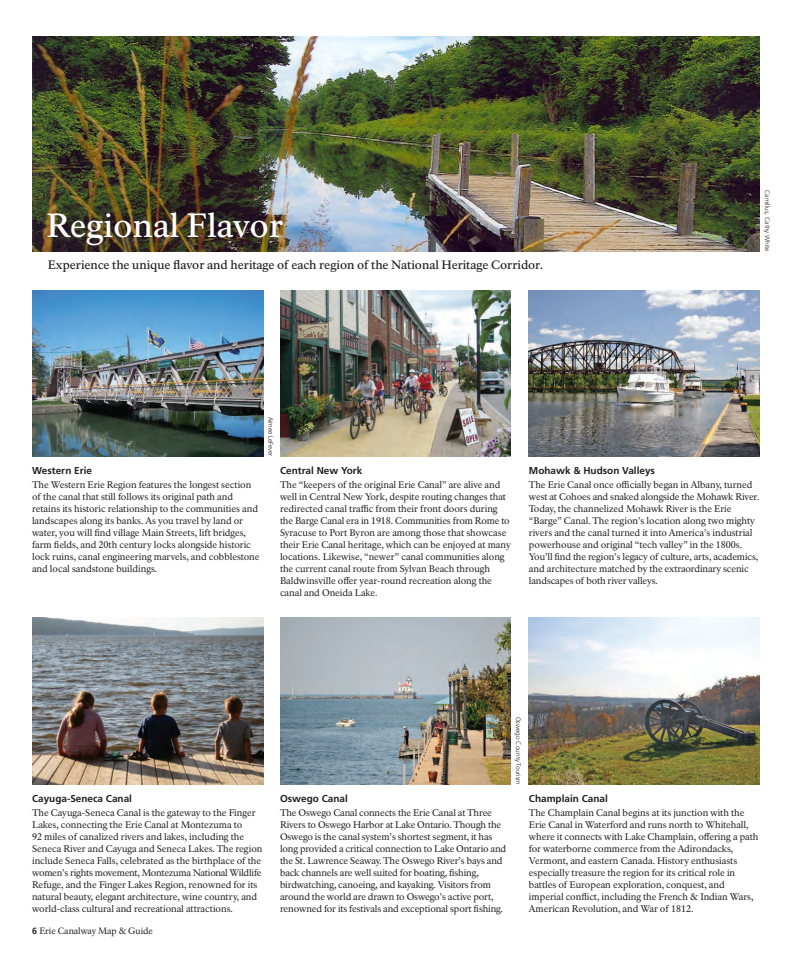
<style>
.page{position:relative;width:792px;height:972px;background:#fff}
.page>*{position:absolute;margin:0;border:0;box-sizing:border-box;transform-origin:0 0}
.Intro_paragraph_or_p{font:500 33px "NPS Rawlinson OT";letter-spacing:-.005em;color:#fff}
.Intro_paragraph_or_p-2{font:500 12px "NPS Rawlinson OT";letter-spacing:-.005em;color:#231f20}
.Subhead-new{font:700 10px "Frutiger";color:#231f20}
.Text-new{font:9.5px/12px "NPS Rawlinson OT";letter-spacing:-.01em;color:#231f20}
.t1{font:9px "NPS Rawlinson OT";letter-spacing:-.005em;color:#231f20}
.Photo_credit{font:300 6.5px "Frutiger";color:#231f20}
.s1{font-family:"Frutiger";font-weight:700}
</style>
<div class="page">
<img style="left:32px;top:36px;width:728px;height:216px">
<img style="left:32px;top:618px;width:231px;height:167px">
<img style="left:280px;top:618px;width:231px;height:166px">
<img style="left:32px;top:291px;width:231px;height:166px">
<img style="left:280px;top:291px;width:231px;height:166px">
<img style="left:529px;top:618px;width:231px;height:167px">
<img style="left:529px;top:291px;width:231px;height:166px">
<p class="Intro_paragraph_or_p" style="left:47px;top:205px;width:238px">Regional Flavor</p>
<p class="Intro_paragraph_or_p-2" style="left:48px;top:257px;width:497px">Experience the unique flavor and heritage of each region of the National Heritage Corridor.</p>
<p class="Photo_credit" style="left:275px;top:417px;width:42px;rotate:90deg">Aimee LeFever</p>
<p class="Photo_credit" style="left:771px;top:190px;width:63px;rotate:90deg">Camillus, Cathy White</p>
<p class="Subhead-new" style="left:32px;top:464px;width:62px">Western Erie</p>
<p class="Text-new" style="left:32px;top:479px;width:229px">The Western Erie Region features the longest section of the canal that still follows its original path and retains its historic relationship to the communities and landscapes along its banks. As you travel by land or water, you will find village Main Streets, lift bridges, farm fields, and 20th century locks alongside historic lock ruins, canal engineering marvels, and cobblestone and local sandstone buildings.</p>
<p class="Subhead-new" style="left:280px;top:464px;width:84px">Central New York</p>
<p class="Text-new" style="left:280px;top:479px;width:232px">The “keepers of the original Erie Canal” are alive and well in Central New York, despite routing changes that redirected canal traffic from their front doors during the Barge Canal era in 1918. Communities from Rome to Syracuse to Port Byron are among those that showcase their Erie Canal heritage, which can be enjoyed at many locations. Likewise, “newer” canal communities along the current canal route from Sylvan Beach through Baldwinsville offer year-round recreation along the canal and Oneida Lake.</p>
<p class="Subhead-new" style="left:529px;top:464px;width:128px">Mohawk &amp; Hudson Valleys</p>
<p class="Text-new" style="left:529px;top:479px;width:232px">The Erie Canal once officially began in Albany, turned west at Cohoes and snaked alongside the Mohawk River.<br>Today, the channelized Mohawk River is the Erie “Barge” Canal. The region’s location along two mighty rivers and the canal turned it into America’s industrial powerhouse and original “tech valley” in the 1800s.<br>You’ll find the region’s legacy of culture, arts, academics, and architecture matched by the extraordinary scenic landscapes of both river valleys.</p>
<p class="Subhead-new" style="left:32px;top:792px;width:102px">Cayuga-Seneca Canal</p>
<p class="Text-new" style="left:32px;top:807px;width:232px">The Cayuga-Seneca Canal is the gateway to the Finger Lakes, connecting the Erie Canal at Montezuma to<br>92 miles of canalized rivers and lakes, including the Seneca River and Cayuga and Seneca Lakes. The region include Seneca Falls, celebrated as the birthplace of the women’s rights movement, Montezuma National Wildlife Refuge, and the Finger Lakes Region, renowned for its natural beauty, elegant architecture, wine country, and world-class cultural and recreational attractions.</p>
<p class="t1" style="left:32px;top:926px;width:122px"><span class="s1">6</span> Erie Canalway Map &amp; Guide</p>
<p class="Subhead-new" style="left:280px;top:792px;width:69px">Oswego Canal</p>
<p class="Text-new" style="left:280px;top:807px;width:228px">The Oswego Canal connects the Erie Canal at Three Rivers to Oswego Harbor at Lake Ontario. Though the Oswego is the canal system’s shortest segment, it has long provided a critical connection to Lake Ontario and the St. Lawrence Seaway. The Oswego River’s bays and back channels are well suited for boating, fishing, birdwatching, canoeing, and kayaking. Visitors from around the world are drawn to Oswego’s active port, renowned for its festivals and exceptional sport fishing.</p>
<p class="Photo_credit" style="left:522px;top:717px;width:69px;rotate:90deg">Oswego County Tourism</p>
<p class="Subhead-new" style="left:529px;top:792px;width:80px">Champlain Canal</p>
<p class="Text-new" style="left:529px;top:807px;width:231px">The Champlain Canal begins at its junction with the Erie Canal in Waterford and runs north to Whitehall, where it connects with Lake Champlain, offering a path for waterborne commerce from the Adirondacks, Vermont, and eastern Canada. History enthusiasts especially treasure the region for its critical role in battles of European exploration, conquest, and imperial conflict, including the French &amp; Indian Wars, American Revolution, and War of 1812.</p>
</div>
